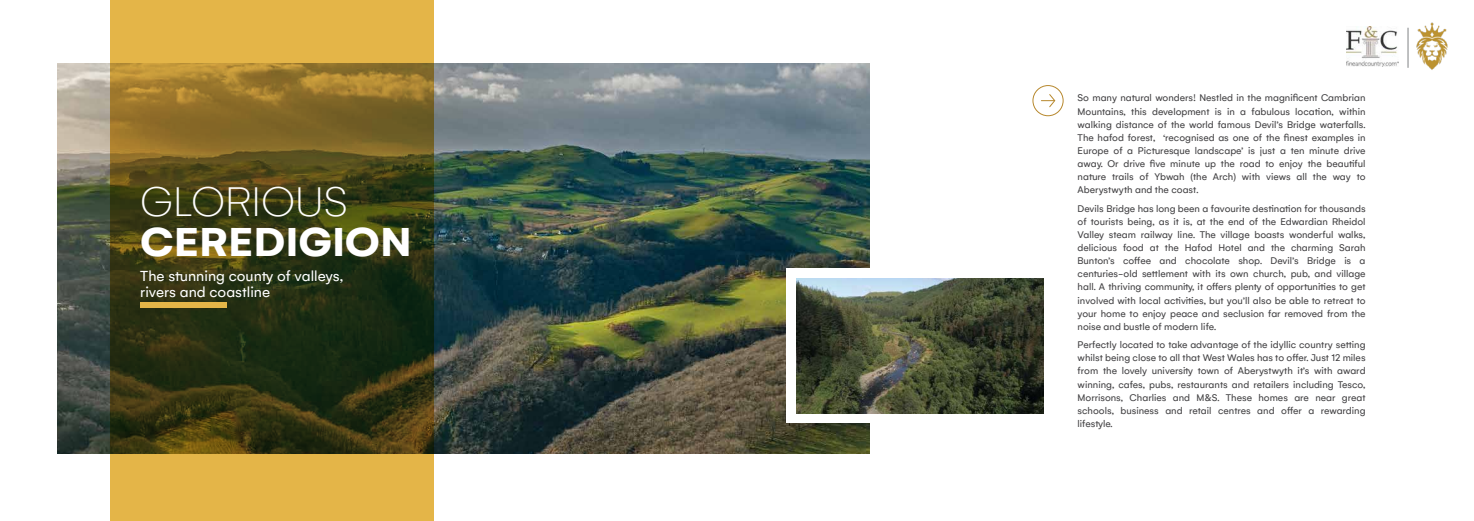
<style>
.page{position:relative;width:1474px;height:521px;background:#fff}
.page>*{position:absolute;margin:0;border:0;box-sizing:border-box;transform-origin:0 0}
.t1{font:700 43.75px "Gelion";color:#fff;scale:1.07 1}
.t2{font:100 43.75px "Gelion";color:#fff;scale:1.07 1}
.t3{font:15.75px/15.8px "Gelion";color:#fff}
.t4{font:10.5px/13.1px "Gelion";color:#414042;text-align:justify}
</style>
<div class="page">
<img style="left:57px;top:64px;width:812px;height:390px">
<svg style="left:111px;top:0;width:323px;height:521px;background:#706124"></svg>
<div style="left:140px;top:302px;width:87px;height:6px;background:#e4b548"></div>
<div style="left:786px;top:268px;width:268px;height:155px;background:#fff"></div>
<img style="left:797px;top:279px;width:246px;height:134px">
<div style="left:1032px;top:85px;width:31px;height:31px;border:1px solid #b7882d;border-radius:50%"></div>
<svg style="left:1041px;top:94px;width:14px;height:14px"></svg>
<img style="left:1416px;top:22px;width:32px;height:48px">
<img style="left:1346px;top:27px;width:51px;height:40px">
<hr style="left:1407px;top:28px;width:1px;height:40px;background:#808285">
<h1 class="t2" style="left:140px;top:178px;width:195px">GLORIOUS</h1>
<h1 class="t1" style="left:140px;top:214px;width:255px">CEREDIGION</h1>
<h2 class="t3" style="left:140px;top:268px;width:204px">The stunning county of valleys, rivers and coastline</h2>
<p class="t4" style="left:1077px;top:91px;width:289px">So many natural wonders! Nestled in the magnificent Cambrian Mountains, this development is in a fabulous location, within walking distance of the world famous Devil’s Bridge waterfalls.<br>The hafod forest, ‘recognised as one of the finest examples in Europe of a Picturesque landscape’ is just a ten minute drive away. Or drive five minute up the road to enjoy the beautiful nature trails of Ybwah (the Arch) with views all the way to Aberystwyth and the coast.</p>
<p class="t4" style="left:1077px;top:202px;width:289px">Devils Bridge has long been a favourite destination for thousands of tourists being, as it is, at the end of the Edwardian Rheidol Valley steam railway line. The village boasts wonderful walks, delicious food at the Hafod Hotel and the charming Sarah Bunton’s coffee and chocolate shop. Devil’s Bridge is a centuries-old settlement with its own church, pub, and village hall. A thriving community, it offers plenty of opportunities to get involved with local activities, but you’ll also be able to retreat to your home to enjoy peace and seclusion far removed from the noise and bustle of modern life.</p>
<p class="t4" style="left:1077px;top:338px;width:289px">Perfectly located to take advantage of the idyllic country setting whilst being close to all that West Wales has to offer. Just 12 miles from the lovely university town of Aberystwyth it’s with award winning, cafes, pubs, restaurants and retailers including Tesco, Morrisons, Charlies and M&amp;S. These homes are near great schools, business and retail centres and offer a rewarding lifestyle.</p>
</div>
